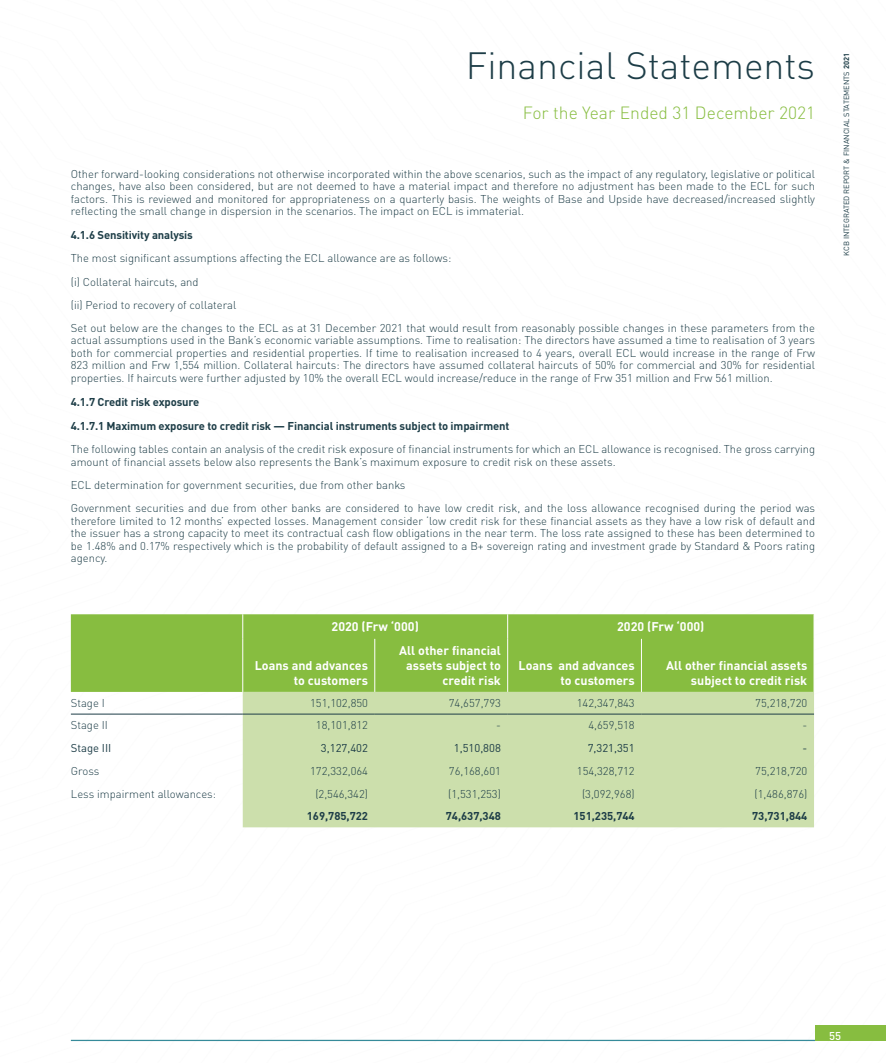
<style>
.page{position:relative;width:886px;height:1063px;background:#fff}
.page>*{position:absolute;margin:0;border:0;box-sizing:border-box;transform-origin:0 0}
.t1{font:300 37.5px "DIN Pro";color:#1d3d47}
.t2{font:300 17.5px "DIN Pro";color:#87bd40}
.t3{font:700 12.5px/15px "DIN Pro";color:#fff;text-align:right}
.t4{font:300 11.25px/12.5px "DIN Pro";color:#1d3d47;text-align:justify}
.t5{font:700 11.25px/24.1px "DIN Pro";letter-spacing:-.01em;color:#1d3d47}
.t6{font:11.25px "DIN Pro";color:#1d3d47}
.t7{font:500 11.25px "DIN Pro";color:#fff}
.t8{font:7.5px "DIN Pro";color:#1d3d47}
.s1{font-weight:700}
</style>
<div class="page">
<hr style="left:71px;top:1040px;width:744px;height:1px;background:#368b9a">
<div style="left:815px;top:1026px;width:71px;height:15px;background:#87bd40"></div>
<div style="left:71px;top:614px;width:743px;height:78px;background:#87bd40"></div>
<div style="left:243px;top:692px;width:571px;height:135px;background:#ccdfac"></div>
<svg style="left:243px;top:614px;width:1px;height:25px"></svg>
<svg style="left:507px;top:614px;width:1px;height:25px"></svg>
<hr style="left:243px;top:639px;width:1px;height:53px;background:#fff">
<hr style="left:374px;top:639px;width:1px;height:53px;background:#fff">
<hr style="left:507px;top:639px;width:1px;height:53px;background:#fff">
<hr style="left:641px;top:639px;width:1px;height:53px;background:#fff">
<hr style="left:71px;top:714px;width:172px;height:1px;background:#1d3d47">
<hr style="left:243px;top:714px;width:132px;height:1px;background:#1d3d47">
<hr style="left:375px;top:714px;width:133px;height:1px;background:#1d3d47">
<hr style="left:508px;top:714px;width:133px;height:1px;background:#1d3d47">
<hr style="left:641px;top:714px;width:173px;height:1px;background:#1d3d47">
<h1 class="t1" style="left:466px;top:37px;width:351px">Financial Statements</h1>
<h2 class="t2" style="left:523px;top:99px;width:294px">For the Year Ended 31 December 2021</h2>
<p class="t4" style="left:71px;top:166px;width:746px">Other forward-looking considerations not otherwise incorporated within the above scenarios, such as the impact of any regulatory, legislative or political changes, have also been considered, but are not deemed to have a material impact and therefore no adjustment has been made to the ECL for such factors. This is reviewed and monitored for appropriateness on a quarterly basis. The weights of Base and Upside have decreased/increased slightly reflecting the small change in dispersion in the scenarios. The impact on ECL is immaterial.</p>
<p class="t5" style="left:71px;top:222px;width:123px">4.1.6 Sensitivity analysis</p>
<p class="t4" style="left:71px;top:246px;width:746px;line-height:23.1px;text-align:left">The most significant assumptions affecting the ECL allowance are as follows:<br>(i) Collateral haircuts, and<br>(ii) Period to recovery of collateral<br>Set out below are the changes to the ECL as at 31 December 2021 that would result from reasonably possible changes in these parameters from the</p>
<p class="t4" style="left:71px;top:333px;width:746px">actual assumptions used in the Bank’s economic variable assumptions. Time to realisation: The directors have assumed a time to realisation of 3 years both for commercial properties and residential properties. If time to realisation increased to 4 years, overall ECL would increase in the range of Frw 823 million and Frw 1,554 million. Collateral haircuts: The directors have assumed collateral haircuts of 50% for commercial and 30% for residential properties. If haircuts were further adjusted by 10% the overall ECL would increase/reduce in the range of Frw 351 million and Frw 561 million.</p>
<p class="t5" style="left:71px;top:389px;width:440px">4.1.7 Credit risk exposure<br>4.1.7.1 Maximum exposure to credit risk — Financial instruments subject to impairment</p>
<p class="t4" style="left:71px;top:442px;width:746px">The following tables contain an analysis of the credit risk exposure of financial instruments for which an ECL allowance is recognised. The gross carrying amount of financial assets below also represents the Bank’s maximum exposure to credit risk on these assets.</p>
<p class="t4" style="left:71px;top:472px;width:746px;line-height:23.1px">ECL determination for government securities, due from other banks<br>Government securities and due from other banks are considered to have low credit risk, and the loss allowance recognised during the period was</p>
<p class="t4" style="left:71px;top:513px;width:746px">therefore limited to 12 months’ expected losses. Management consider ‘low credit risk for these financial assets as they have a low risk of default and the issuer has a strong capacity to meet its contractual cash flow obligations in the near term. The loss rate assigned to these has been determined to be 1.48% and 0.17% respectively which is the probability of default assigned to a B+ sovereign rating and investment grade by Standard &amp; Poors rating agency.</p>
<p class="t3" style="left:331px;top:618px;width:89px">2020 (Frw ‘000)</p>
<p class="t3" style="left:617px;top:618px;width:89px">2020 (Frw ‘000)</p>
<p class="t3" style="left:255px;top:656px;width:115px">Loans and advances to customers</p>
<p class="t3" style="left:399px;top:641px;width:103px">All other financial assets subject to credit risk</p>
<p class="t3" style="left:518px;top:656px;width:118px">Loans and advances to customers</p>
<p class="t3" style="left:666px;top:656px;width:143px">All other financial assets subject to credit risk</p>
<p class="t4" style="left:71px;top:696px;width:36px">Stage I</p>
<p class="t4" style="left:310px;top:696px;width:59px">151,102,850</p>
<p class="t4" style="left:449px;top:696px;width:54px">74,657,793</p>
<p class="t4" style="left:577px;top:696px;width:59px">142,347,843</p>
<p class="t4" style="left:755px;top:696px;width:54px">75,218,720</p>
<p class="t4" style="left:71px;top:718px;width:39px">Stage II</p>
<p class="t4" style="left:316px;top:718px;width:54px">18,101,812</p>
<p class="t4" style="left:496px;top:718px;width:6px">-</p>
<p class="t4" style="left:588px;top:718px;width:48px">4,659,518</p>
<p class="t4" style="left:802px;top:718px;width:6px">-</p>
<p class="t6" style="left:71px;top:740px;width:42px">Stage III</p>
<p class="t6" style="left:321px;top:740px;width:49px">3,127,402</p>
<p class="t6" style="left:454px;top:740px;width:49px">1,510,808</p>
<p class="t6" style="left:588px;top:740px;width:49px">7,321,351</p>
<p class="t6" style="left:802px;top:740px;width:6px">-</p>
<p class="t4" style="left:71px;top:763px;width:30px">Gross</p>
<p class="t4" style="left:310px;top:763px;width:59px">172,332,064</p>
<p class="t4" style="left:449px;top:763px;width:54px">76,168,601</p>
<p class="t4" style="left:577px;top:763px;width:59px">154,328,712</p>
<p class="t4" style="left:755px;top:763px;width:54px">75,218,720</p>
<p class="t4" style="left:71px;top:786px;width:147px">Less impairment allowances:</p>
<p class="t4" style="left:315px;top:786px;width:54px">(2,546,342)</p>
<p class="t4" style="left:448px;top:786px;width:54px">(1,531,253)</p>
<p class="t4" style="left:582px;top:786px;width:54px">(3,092,968)</p>
<p class="t4" style="left:755px;top:786px;width:54px">(1,486,876)</p>
<p class="t5" style="left:307px;top:803px;width:63px">169,785,722</p>
<p class="t5" style="left:446px;top:803px;width:57px">74,637,348</p>
<p class="t5" style="left:573px;top:803px;width:63px">151,235,744</p>
<p class="t5" style="left:752px;top:803px;width:57px">73,731,844</p>
<p class="t8" style="left:841px;top:256px;width:204px;rotate:-90deg">KCB INTEGRATED REPORT &amp; FINANCIAL STATEMENTS <span class="s1">2021</span></p>
<p class="t7" style="left:829px;top:1027px;width:13px">55</p>
</div>
